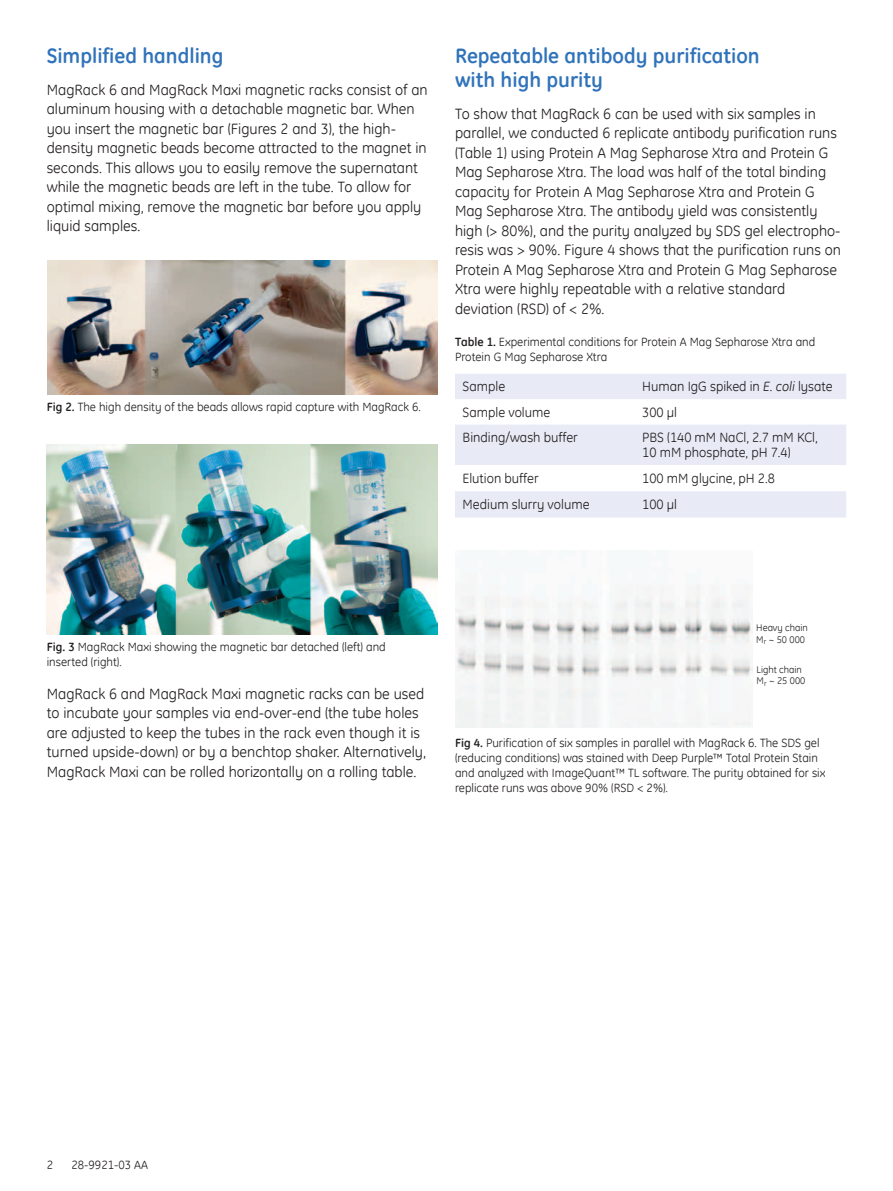
<style>
.page{position:relative;width:893px;height:1191px;background:#fff}
.page>*{position:absolute;margin:0;border:0;box-sizing:border-box;transform-origin:0 0}
.t1{font:700 21px/24px "GE Inspira";color:#3073ba}
.t2{font:15px/19.5px "GE Inspira";color:#231f20}
.t3{font:13.5px/15px "GE Inspira";color:#231f20}
.t4{font:12px/15px "GE Inspira";color:#231f20}
.t5{font:9.75px/11.7px "GE Inspira";color:#231f20}
.s1{font-weight:700}
.s2{font-style:italic}
</style>
<div class="page">
<img style="left:47px;top:444px;width:391px;height:190px">
<svg style="left:455px;top:374px;width:391px;height:143px;fill:#e8ebf6"></svg>
<img style="left:455px;top:579px;width:297px;height:149px">
<img style="left:47px;top:261px;width:391px;height:133px">
<h1 class="t1" style="left:47px;top:43px;width:178px">Simplified handling</h1>
<p class="t2" style="left:47px;top:79px;width:382px">MagRack 6 and MagRack Maxi magnetic racks consist of an aluminum housing with a detachable magnetic bar. When you insert the magnetic bar (Figures 2 and 3), the high&shy;density magnetic beads become attracted to the magnet in seconds. This allows you to easily remove the supernatant while the magnetic beads are left in the tube. To allow for optimal mixing, remove the magnetic bar before you apply liquid samples.</p>
<p class="t4" style="left:47px;top:399px;width:376px"><span class="s1">Fig 2.</span> The high density of the beads allows rapid capture with MagRack 6.</p>
<h1 class="t1" style="left:455px;top:43px;width:306px">Repeatable antibody purification with high purity</h1>
<p class="t2" style="left:455px;top:104px;width:388px">To show that MagRack 6 can be used with six samples in parallel, we conducted 6 replicate antibody purification runs (Table 1) using Protein A Mag Sepharose Xtra and Protein G Mag Sepharose Xtra. The load was half of the total binding capacity for Protein A Mag Sepharose Xtra and Protein G Mag Sepharose Xtra. The antibody yield was consistently high (&gt; 80%), and the purity analyzed by SDS gel electropho&shy;resis was &gt; 90%. Figure 4 shows that the purification runs on Protein A Mag Sepharose Xtra and Protein G Mag Sepharose Xtra were highly repeatable with a relative standard deviation (RSD) of &lt; 2%.</p>
<p class="t4" style="left:455px;top:334px;width:362px"><span class="s1">Table 1.</span> Experimental conditions for Protein A Mag Sepharose Xtra and<br>Protein G Mag Sepharose Xtra</p>
<p class="t3" style="left:463px;top:379px;width:44px">Sample</p>
<p class="t3" style="left:642px;top:379px;width:192px">Human IgG spiked in <span class="s2">E. coli</span> lysate</p>
<p class="t3" style="left:463px;top:404px;width:89px">Sample volume</p>
<p class="t3" style="left:642px;top:404px;width:36px">300 μl</p>
<p class="t3" style="left:463px;top:430px;width:117px">Binding/wash buffer</p>
<p class="t3" style="left:642px;top:430px;width:177px">PBS (140 mM NaCl, 2.7 mM KCl,<br>10 mM phosphate, pH 7.4)</p>
<p class="t3" style="left:463px;top:470px;width:78px">Elution buffer</p>
<p class="t3" style="left:642px;top:470px;width:134px">100 mM glycine, pH 2.8</p>
<p class="t3" style="left:463px;top:496px;width:128px">Medium slurry volume</p>
<p class="t3" style="left:642px;top:496px;width:36px">100 μl</p>
<p class="t4" style="left:47px;top:639px;width:340px"><span class="s1">Fig. 3</span> MagRack Maxi showing the magnetic bar detached (left) and inserted (right).</p>
<p class="t2" style="left:47px;top:683px;width:381px">MagRack 6 and MagRack Maxi magnetic racks can be used to incubate your samples via end-over-end (the tube holes are adjusted to keep the tubes in the rack even though it is turned upside-down) or by a benchtop shaker. Alternatively, MagRack Maxi can be rolled horizontally on a rolling table.</p>
<p class="t5" style="left:756px;top:621px;width:53px">Heavy chain<br>M<sub>r</sub> ~ 50 000</p>
<p class="t5" style="left:757px;top:663px;width:50px">Light chain<br>M<sub>r</sub> ~ 25 000</p>
<p class="t4" style="left:455px;top:735px;width:372px"><span class="s1">Fig 4.</span> Purification of six samples in parallel with MagRack 6. The SDS gel (reducing conditions) was stained with Deep Purple™ Total Protein Stain and analyzed with ImageQuant™ TL software. The purity obtained for six replicate runs was above 90% (RSD &lt; 2%).</p>
<p class="t4" style="left:47px;top:1156px;width:8px">2</p>
<p class="t4" style="left:72px;top:1156px;width:78px">28-9921-03 AA</p>
</div>
